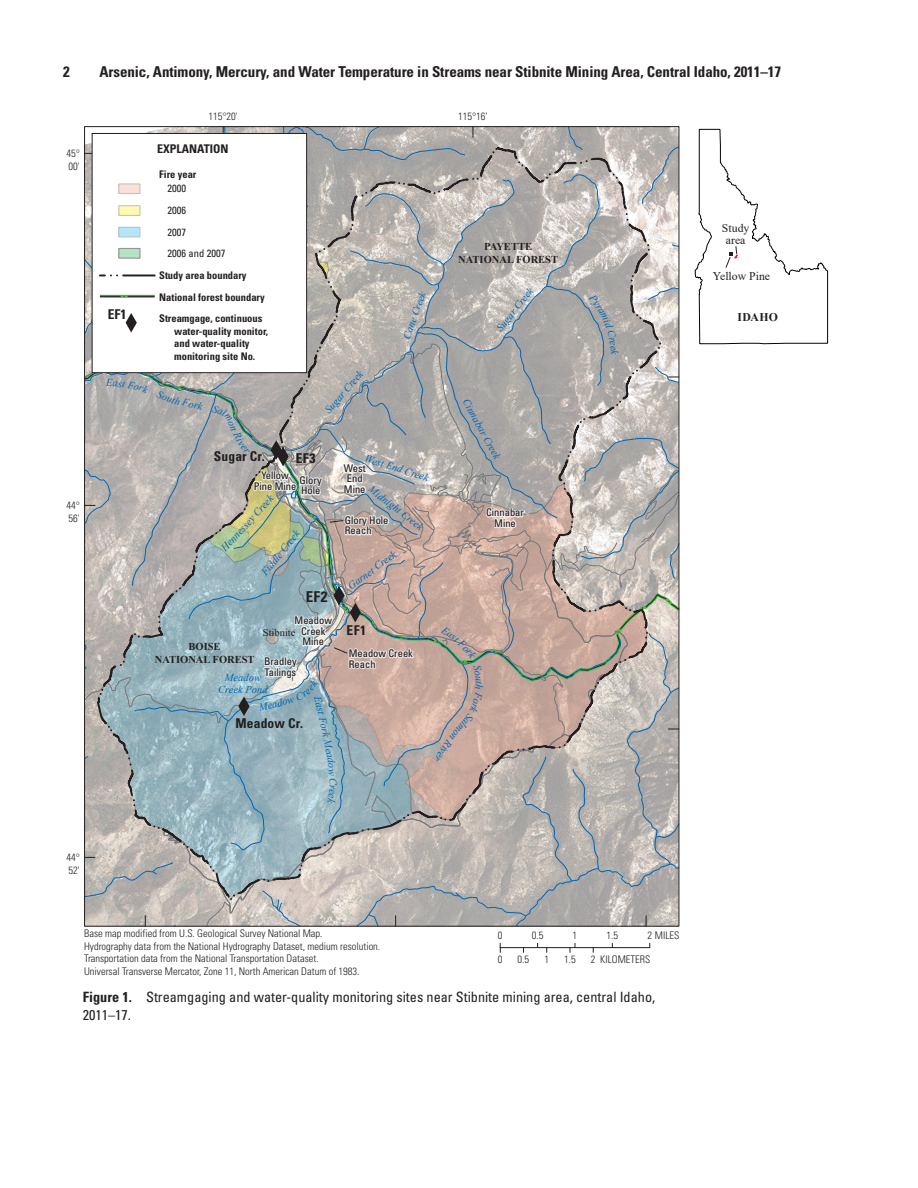
<style>
.page{position:relative;width:918px;height:1188px;background:#fff}
.page>*{position:absolute;margin:0;border:0;box-sizing:border-box;transform-origin:0 0}
.t1{font:700 condensed 15px "Univers";letter-spacing:-.005em;color:#231f20}
.FigureCaption{font:condensed 14.25px/18px "Univers";color:#231f20}
.t2{font:700 condensed 13.5px "Univers";letter-spacing:.015em;color:#231f20}
.t3{font:700 condensed 12px "Univers";color:#231f20}
.t4{font:11.85px/11.9px "Times New Roman";color:#231f20;text-align:center}
.t5{font:700 11.85px "Times New Roman";letter-spacing:.02em;color:#231f20}
.t6{font:300 condensed 10.5px/12.6px "Univers";color:#231f20}
.t7{font:condensed 10.5px/10.5px "Univers";color:#231f20}
.t8{font:italic 10.5px/12.6px "Times New Roman";color:#0166b3;text-align:center}
.t9{font:700 condensed 10.5px/21.6px "Univers";color:#231f20}
.t10{font:700 10.5px/12.6px "Times New Roman";color:#231f20;text-align:center}
.t11{font:10.5px "Times New Roman";color:#231f20}
.s1{font-weight:700}
</style>
<div class="page">
<hr style="left:500px;top:947px;width:150px;height:1px;background:#231f20">
<svg style="left:570px;top:943px;width:6px;height:9px"></svg>
<svg style="left:694px;top:129px;width:134px;height:215px"></svg>
<svg style="left:84px;top:126px;width:596px;height:801px;background:#bab9b6"></svg>
<h1 class="t1" style="left:63px;top:62px;width:8px">2</h1>
<h1 class="t1" style="left:99px;top:62px;width:683px">Arsenic, Antimony, Mercury, and Water Temperature in Streams near Stibnite Mining Area, Central Idaho, 2011–17</h1>
<p class="t6" style="left:67px;top:147px;width:15px">45°<br>00'</p>
<p class="t2" style="left:108px;top:306px;width:20px">EF1</p>
<p class="t6" style="left:67px;top:499px;width:15px">44°<br>56'</p>
<p class="t6" style="left:208px;top:110px;width:31px">115°20'</p>
<p class="t6" style="left:458px;top:110px;width:31px">115°16'</p>
<p class="t3" style="left:157px;top:141px;width:73px">EXPLANATION</p>
<p class="t9" style="left:159px;top:163px;width:39px">Fire year</p>
<p class="t7" style="left:168px;top:178px;width:59px;line-height:21.6px">2000<br>2006<br>2007<br>2006 and 2007</p>
<p class="t9" style="left:159px;top:264px;width:107px">Study area boundary<br>National forest boundary<br>Streamgage, continuous</p>
<p class="t9" style="left:174px;top:325px;width:96px;line-height:12.6px">water-quality monitor, and water-quality monitoring site No.</p>
<p class="t8" style="left:322px;top:407px;width:54px;rotate:-49deg">Sugar Creek</p>
<p class="t8" style="left:400px;top:336px;width:51px;rotate:-70deg">Cane Creek</p>
<p class="t2" style="left:214px;top:448px;width:52px">Sugar Cr.</p>
<p class="t2" style="left:296px;top:450px;width:21px">EF3</p>
<p class="t8" style="left:367px;top:452px;width:68px;rotate:17deg">West End Creek</p>
<p class="t7" style="left:254px;top:470px;width:44px;text-align:center">Yellow<br>Pine Mine</p>
<p class="t7" style="left:344px;top:462px;width:23px">West<br>End<br>Mine</p>
<p class="t7" style="left:300px;top:475px;width:24px">Glory<br>Hole</p>
<p class="t8" style="left:374px;top:482px;width:67px;rotate:38deg">Midnight Creek</p>
<p class="t8" style="left:218px;top:545px;width:74px;rotate:-47deg">Hennessey Creek</p>
<p class="t7" style="left:345px;top:515px;width:45px">Glory Hole<br>Reach</p>
<p class="t8" style="left:258px;top:570px;width:56px;rotate:-52deg">Fiddle Creek</p>
<p class="t8" style="left:345px;top:581px;width:59px;rotate:-36deg">Garnet Creek</p>
<p class="t1" style="left:306px;top:587px;width:23px">EF2</p>
<p class="t7" style="left:295px;top:615px;width:39px;text-align:center">Meadow<br>Creek<br>Mine</p>
<p class="t11" style="left:263px;top:625px;width:34px">Stibnite</p>
<p class="t2" style="left:347px;top:622px;width:21px">EF1</p>
<p class="t10" style="left:155px;top:640px;width:101px">BOISE<br>NATIONAL FOREST</p>
<p class="t7" style="left:349px;top:648px;width:66px">Meadow Creek</p>
<p class="t7" style="left:264px;top:656px;width:34px">Bradley</p>
<p class="t7" style="left:349px;top:658px;width:28px">Reach</p>
<p class="t7" style="left:264px;top:667px;width:33px">Tailings</p>
<p class="t8" style="left:218px;top:670px;width:51px">Meadow<br>Creek Pond</p>
<p class="t2" style="left:235px;top:715px;width:69px">Meadow Cr.</p>
<p class="t8" style="left:327px;top:706px;width:23px;rotate:77deg">st Fo</p>
<p class="t10" style="left:458px;top:240px;width:101px">PAYETTE<br>NATIONAL FOREST</p>
<p class="t8" style="left:493px;top:325px;width:54px;rotate:-51deg">Sugar Creek</p>
<p class="t8" style="left:471px;top:396px;width:69px;rotate:61deg">Cinnabar Creek</p>
<p class="t7" style="left:486px;top:507px;width:39px;text-align:center">Cinnabar<br>Mine</p>
<p class="t4" style="left:722px;top:222px;width:29px">Study area</p>
<p class="t4" style="left:713px;top:269px;width:59px">Yellow Pine</p>
<p class="t5" style="left:738px;top:308px;width:42px">IDAHO</p>
<p class="t6" style="left:67px;top:851px;width:15px">44°<br>52'</p>
<p class="t6" style="left:84px;top:927px;width:298px">Base map modified from U.S. Geological Survey National Map.<br>Hydrography data from the National Hydrography Dataset, medium resolution.<br>Transportation data from the National Transportation Dataset.<br>Universal Transverse Mercator, Zone 11, North American Datum of 1983.</p>
<p class="t6" style="left:498px;top:929px;width:6px">0</p>
<p class="t6" style="left:532px;top:929px;width:13px">0.5</p>
<p class="t6" style="left:573px;top:929px;width:6px">1</p>
<p class="t6" style="left:607px;top:929px;width:13px">1.5</p>
<p class="t6" style="left:647px;top:929px;width:34px">2 MILES</p>
<p class="t6" style="left:498px;top:953px;width:6px">0</p>
<p class="t6" style="left:518px;top:953px;width:13px">0.5</p>
<p class="t6" style="left:544px;top:953px;width:6px">1</p>
<p class="t6" style="left:564px;top:953px;width:13px">1.5</p>
<p class="t6" style="left:591px;top:953px;width:61px">2 KILOMETERS</p>
<p class="FigureCaption" style="left:83px;top:988px;width:574px"><span class="s1">Figure 1.</span> Streamgaging and water-quality monitoring sites near Stibnite mining area, central Idaho,<br>2011–17.</p>
</div>
